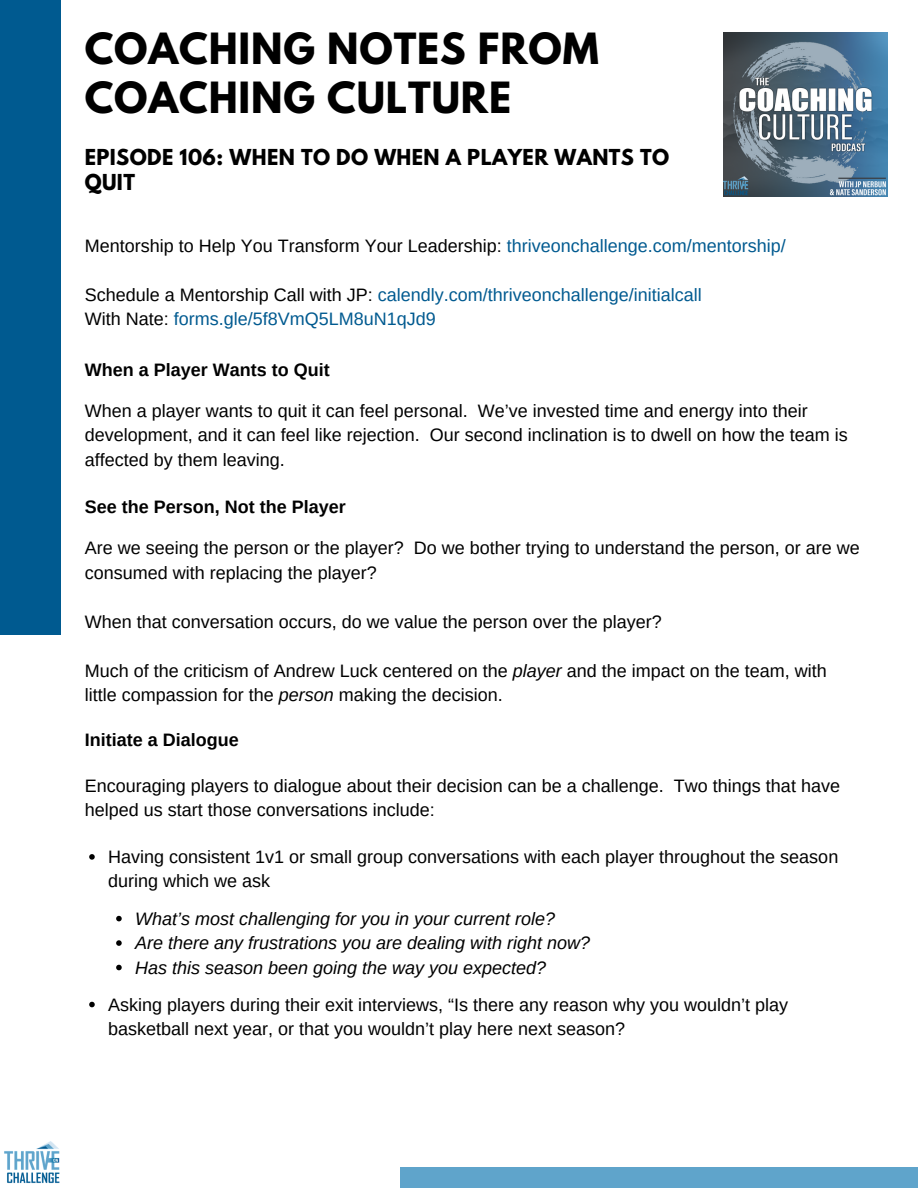
<style>
.page{position:relative;width:918px;height:1188px;background:#fff}
.page>*{position:absolute;margin:0;border:0;box-sizing:border-box;transform-origin:0 0}
.t1{font:700 38.1px/48.8px "League Spartan";letter-spacing:.02em;color:#000}
.t2{font:700 19.5px/24.9px "League Spartan";letter-spacing:.02em;color:#000}
.t3{font:18px/24.5px "Arimo";color:#000}
.t4{font:italic 18px/24.5px "Arimo";color:#000}
.t5{font:18px/24.5px "Arimo";color:#005a90}
.t6{font:700 18px "Arimo";color:#000}
.s1{color:#005a90}
.s2{color:#000}
.s3{font-style:italic}
</style>
<div class="page">
<div style="left:0;top:0;width:61px;height:635px;background:#005a90"></div>
<div style="left:401px;top:1168px;width:517px;height:20px;background:#5fa4cb"></div>
<img style="left:723px;top:32px;width:165px;height:164px">
<img style="left:4px;top:1141px;width:56px;height:43px">
<svg style="left:89px;top:854px;width:6px;height:6px"></svg>
<svg style="left:116px;top:916px;width:6px;height:5px"></svg>
<svg style="left:116px;top:940px;width:6px;height:6px"></svg>
<svg style="left:116px;top:965px;width:6px;height:5px"></svg>
<svg style="left:89px;top:1002px;width:6px;height:5px"></svg>
<h1 class="t1" style="left:85px;top:29px;width:516px">COACHING NOTES FROM<br>COACHING CULTURE</h1>
<p class="t2" style="left:85px;top:148px;width:586px">EPISODE 106: WHEN TO DO WHEN A PLAYER WANTS TO<br>QUIT</p>
<p class="t3" style="left:85px;top:234px;width:703px">Mentorship to Help You Transform Your Leadership: <span class="s1">thriveonchallenge.com/mentorship/</span></p>
<p class="t5" style="left:85px;top:283px;width:619px"><span class="s2">Schedule a Mentorship Call with JP:</span> calendly.com/thriveonchallenge/initialcall<br><span class="s2">With Nate:</span> forms.gle/5f8VmQ5LM8uN1qJd9</p>
<p class="t6" style="left:85px;top:360px;width:246px">When a Player Wants to Quit</p>
<p class="t3" style="left:85px;top:398px;width:765px">When a player wants to quit it can feel personal. We’ve invested time and energy into their development, and it can feel like rejection. Our second inclination is to dwell on how the team is affected by them leaving.</p>
<p class="t6" style="left:85px;top:497px;width:263px">See the Person, Not the Player</p>
<p class="t3" style="left:85px;top:536px;width:777px">Are we seeing the person or the player? Do we bother trying to understand the person, or are we consumed with replacing the player?</p>
<p class="t3" style="left:85px;top:609px;width:579px">When that conversation occurs, do we value the person over the player?</p>
<p class="t3" style="left:85px;top:658px;width:744px">Much of the criticism of Andrew Luck centered on the <span class="s3">player</span> and the impact on the team, with little compassion for the <span class="s3">person</span> making the decision.</p>
<p class="t6" style="left:85px;top:730px;width:155px">Initiate a Dialogue</p>
<p class="t3" style="left:85px;top:773px;width:757px">Encouraging players to dialogue about their decision can be a challenge. Two things that have helped us start those conversations include:</p>
<p class="t3" style="left:108px;top:845px;width:732px">Having consistent 1v1 or small group conversations with each player throughout the season during which we ask</p>
<p class="t4" style="left:135px;top:906px;width:457px">What’s most challenging for you in your current role?<br>Are there any frustrations you are dealing with right now?<br>Has this season been going the way you expected?</p>
<p class="t3" style="left:108px;top:992px;width:682px">Asking players during their exit interviews, “Is there any reason why you wouldn’t play basketball next year, or that you wouldn’t play here next season?</p>
</div>
